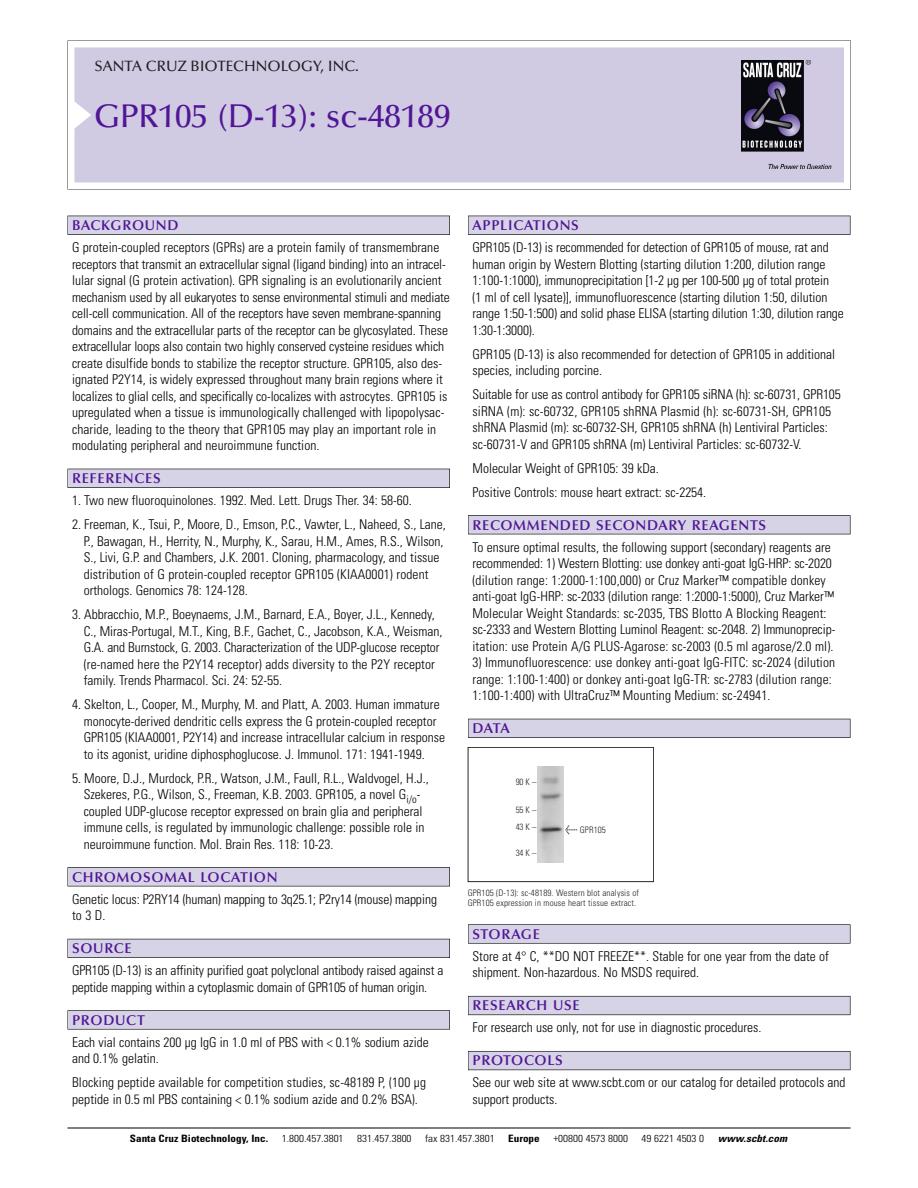
<style>
.page{position:relative;width:918px;height:1188px;background:#fff}
.page>*{position:absolute;margin:0;border:0;box-sizing:border-box;transform-origin:0 0}
.t1{font:500 33px "Optima";color:#511695}
.t2{font:500 15px "Optima";color:#231f20}
.t3{font:600 14.25px "Optima";letter-spacing:.05em;color:#511695}
.t4{font:300 condensed 13.5px/16.5px "Univers";color:#000}
.t5{font:300 condensed 10.2px "Univers";color:#000;scale:1.1 1}
.t6{font:700 condensed 10.2px "Univers";color:#000;scale:1.1 1}
.t7{font:italic 700 condensed 10.2px "Univers";letter-spacing:.005em;color:#000;scale:1.1 1}
.t8{font:9px/10.5px "Univers Condensed Light+OPFIXV";letter-spacing:.015em;color:#272627}
.s1{font-family:"Meta Plus Book Roman+XWQOTK";font-size:10.5px}
</style>
<div class="page">
<svg style="left:68px;top:40px;width:783px;height:149px"></svg>
<div style="left:74px;top:47px;width:770px;height:135px;background:#d1cae3"></div>
<img style="left:741px;top:60px;width:90px;height:108px">
<div style="left:68px;top:216px;width:382px;height:19px;background:#525155"></div>
<div style="left:68px;top:216px;width:381px;height:18px;background:#d7d3e7"></div>
<div style="left:68px;top:469px;width:382px;height:19px;background:#515055"></div>
<div style="left:68px;top:469px;width:381px;height:18px;background:#d7d3e7"></div>
<div style="left:68px;top:867px;width:382px;height:19px;background:#545357"></div>
<div style="left:68px;top:868px;width:381px;height:18px;background:#d7d3e7"></div>
<div style="left:68px;top:939px;width:382px;height:19px;background:#54535a"></div>
<div style="left:68px;top:939px;width:381px;height:18px;background:#d7d3e7"></div>
<svg style="left:68px;top:1010px;width:382px;height:20px"></svg>
<div style="left:68px;top:1011px;width:381px;height:18px;background:#d7d3e7"></div>
<div style="left:468px;top:216px;width:382px;height:19px;background:#525155"></div>
<div style="left:468px;top:216px;width:382px;height:18px;background:#d7d3e7"></div>
<div style="left:468px;top:515px;width:382px;height:19px;background:#525155"></div>
<div style="left:468px;top:516px;width:382px;height:18px;background:#d7d3e7"></div>
<div style="left:468px;top:719px;width:382px;height:19px;background:#525158"></div>
<div style="left:468px;top:719px;width:382px;height:18px;background:#d7d3e7"></div>
<div style="left:468px;top:924px;width:382px;height:20px;background:#666667"></div>
<div style="left:468px;top:925px;width:382px;height:18px;background:#d7d3e7"></div>
<div style="left:468px;top:996px;width:382px;height:19px;background:#66646d"></div>
<div style="left:468px;top:997px;width:382px;height:18px;background:#d7d3e7"></div>
<div style="left:468px;top:1051px;width:382px;height:19px;background:#5b5961"></div>
<div style="left:468px;top:1052px;width:382px;height:18px;background:#d7d3e7"></div>
<hr style="left:68px;top:1128px;width:782px;height:1px;background:#000">
<div style="left:468px;top:747px;width:186px;height:135px;border:1px solid #272627"></div>
<img style="left:538px;top:767px;width:25px;height:95px">
<p class="t2" style="left:94px;top:61px;width:266px">SANTA CRUZ BIOTECHNOLOGY, INC.</p>
<h1 class="t1" style="left:94px;top:103px;width:358px">GPR105 (D-13): sc-48189</h1>
<p class="t3" style="left:72px;top:219px;width:108px">BACKGROUND</p>
<p class="t4" style="left:72px;top:240px;width:379px">G protein-coupled receptors (GPRs) are a protein family of transmembrane receptors that transmit an extracellular signal (ligand binding) into an intracel&shy;lular signal (G protein activation). GPR signaling is an evolutionarily ancient mechanism used by all eukaryotes to sense environmental stimuli and mediate cell-cell communication. All of the receptors have seven membrane-spanning domains and the extracellular parts of the receptor can be glycosylated. These extracellular loops also contain two highly conserved cysteine residues which create disulfide bonds to stabilize the receptor structure. GPR105, also des&shy;ignated P2Y14, is widely expressed throughout many brain regions where it localizes to glial cells, and specifically co-localizes with astrocytes. GPR105 is upregulated when a tissue is immunologically challenged with lipopolysac&shy;charide, leading to the theory that GPR105 may play an important role in modulating peripheral and neuroimmune function.</p>
<p class="t3" style="left:72px;top:473px;width:90px">REFERENCES</p>
<p class="t4" style="left:72px;top:493px;width:341px">1. Two new fluoroquinolones. 1992. Med. Lett. Drugs Ther. 34: 58-60.</p>
<p class="t4" style="left:84px;top:517px;width:364px;text-indent:-12px">2. Freeman, K., Tsui, P., Moore, D., Emson, P.C., Vawter, L., Naheed, S., Lane, P., Bawagan, H., Herrity, N., Murphy, K., Sarau, H.M., Ames, R.S., Wilson, S., Livi, G.P. and Chambers, J.K. 2001. Cloning, pharmacology, and tissue distribution of G protein-coupled receptor GPR105 (KIAA0001) rodent orthologs. Genomics 78: 124-128.</p>
<p class="t4" style="left:84px;top:607px;width:360px;text-indent:-12px">3. Abbracchio, M.P., Boeynaems, J.M., Barnard, E.A., Boyer, J.L., Kennedy, C., Miras-Portugal, M.T., King, B.F., Gachet, C., Jacobson, K.A., Weisman, G.A. and Burnstock, G. 2003. Characterization of the UDP-glucose receptor (re-named here the P2Y14 receptor) adds diversity to the P2Y receptor family. Trends Pharmacol. Sci. 24: 52-55.</p>
<p class="t4" style="left:84px;top:697px;width:363px;text-indent:-12px">4. Skelton, L., Cooper, M., Murphy, M. and Platt, A. 2003. Human immature monocyte-derived dendritic cells express the G protein-coupled receptor GPR105 (KIAA0001, P2Y14) and increase intracellular calcium in response to its agonist, uridine diphosphoglucose. J. Immunol. 171: 1941-1949.</p>
<p class="t4" style="left:84px;top:771px;width:347px;text-indent:-12px">5. Moore, D.J., Murdock, P.R., Watson, J.M., Faull, R.L., Waldvogel, H.J., Szekeres, P.G., Wilson, S., Freeman, K.B. 2003. GPR105, a novel G<sub>i/o&shy;</sub>coupled UDP-glucose receptor expressed on brain glia and peripheral immune cells, is regulated by immunologic challenge: possible role in neuroimmune function. Mol. Brain Res. 118: 10-23.</p>
<p class="t3" style="left:72px;top:871px;width:207px">CHROMOSOMAL LOCATION</p>
<p class="t4" style="left:72px;top:892px;width:367px">Genetic locus: P2RY14 (human) mapping to 3q25.1; P2ry14 (mouse) mapping to 3 D.</p>
<p class="t3" style="left:72px;top:943px;width:61px">SOURCE</p>
<p class="t4" style="left:72px;top:963px;width:373px">GPR105 (D-13) is an affinity purified goat polyclonal antibody raised against a peptide mapping within a cytoplasmic domain of GPR105 of human origin.</p>
<p class="t3" style="left:72px;top:1014px;width:74px">PRODUCT</p>
<p class="t4" style="left:72px;top:1035px;width:358px">Each vial contains 200 µg IgG in 1.0 ml of PBS with &lt; 0.1% sodium azide and 0.1% gelatin.</p>
<p class="t4" style="left:72px;top:1075px;width:356px">Blocking peptide available for competition studies, sc-48189 P, (100 µg peptide in 0.5 ml PBS containing &lt; 0.1% sodium azide and 0.2% BSA).</p>
<p class="t3" style="left:473px;top:219px;width:108px">APPLICATIONS</p>
<p class="t4" style="left:473px;top:240px;width:373px">GPR105 (D-13) is recommended for detection of GPR105 of mouse, rat and human origin by Western Blotting (starting dilution 1:200, dilution range 1:100-1:1000), immunoprecipitation [1-2 µg per 100-500 µg of total protein<br>(1 ml of cell lysate)], immunofluorescence (starting dilution 1:50, dilution range 1:50-1:500) and solid phase ELISA (starting dilution 1:30, dilution range 1:30-1:3000).</p>
<p class="t4" style="left:473px;top:347px;width:364px">GPR105 (D-13) is also recommended for detection of GPR105 in additional species, including porcine.</p>
<p class="t4" style="left:473px;top:387px;width:370px">Suitable for use as control antibody for GPR105 siRNA (h): sc-60731, GPR105 siRNA (m): sc-60732, GPR105 shRNA Plasmid (h): sc-60731-SH, GPR105 shRNA Plasmid (m): sc-60732-SH, GPR105 shRNA (h) Lentiviral Particles: sc-60731-V and GPR105 shRNA (m) Lentiviral Particles: sc-60732-V.</p>
<p class="t4" style="left:473px;top:457px;width:235px;line-height:24px">Molecular Weight of GPR105: 39 kDa.<br>Positive Controls: mouse heart extract: sc-2254.</p>
<p class="t3" style="left:473px;top:519px;width:295px">RECOMMENDED SECONDARY REAGENTS</p>
<p class="t4" style="left:473px;top:540px;width:364px">To ensure optimal results, the following support (secondary) reagents are recommended: 1) Western Blotting: use donkey anti-goat IgG-HRP: sc-2020 (dilution range: 1:2000-1:100,000) or Cruz Marker™ compatible donkey anti-goat IgG-HRP: sc-2033 (dilution range: 1:2000-1:5000), Cruz Marker™ Molecular Weight Standards: sc-2035, TBS Blotto A Blocking Reagent: sc-2333 and Western Blotting Luminol Reagent: sc-2048. 2) Immunoprecip&shy;itation: use Protein A/G PLUS-Agarose: sc-2003 (0.5 ml agarose/2.0 ml).</p>
<p class="t4" style="left:473px;top:655px;width:364px">3) Immunofluorescence: use donkey anti-goat IgG-FITC: sc-2024 (dilution range: 1:100-1:400) or donkey anti-goat IgG-TR: sc-2783 (dilution range:<br>1:100-1:400) with UltraCruz™ Mounting Medium: sc-24941.</p>
<p class="t3" style="left:473px;top:723px;width:39px">DATA</p>
<p class="t8" style="left:516px;top:777px;width:22px">90K–</p>
<p class="t8" style="left:516px;top:801px;width:22px;line-height:17.9px">55K–<br>43K–</p>
<p class="t8" style="left:516px;top:849px;width:22px">34K–</p>
<p class="t8" style="left:565px;top:826px;width:42px"><span class="s1">&lt;</span> GPR105</p>
<p class="t8" style="left:468px;top:888px;width:173px">GPR105 (D-13): sc-48189. Western blot analysis of<br>GPR105 expression in mouse heart tissue extract.</p>
<p class="t3" style="left:473px;top:928px;width:69px">STORAGE</p>
<p class="t4" style="left:473px;top:949px;width:358px">Store at 4° C, **DO NOT FREEZE**. Stable for one year from the date of shipment. Non-hazardous. No MSDS required.</p>
<p class="t3" style="left:473px;top:1000px;width:109px">RESEARCH USE</p>
<p class="t4" style="left:473px;top:1021px;width:290px">For research use only, not for use in diagnostic procedures.</p>
<p class="t3" style="left:473px;top:1055px;width:92px">PROTOCOLS</p>
<p class="t4" style="left:473px;top:1076px;width:375px">See our web site at www.scbt.com or our catalog for detailed protocols and support products.</p>
<p class="t6" style="left:130px;top:1135px;width:127px">Santa Cruz Biotechnology, Inc.</p>
<p class="t5" style="left:282px;top:1135px;width:58px">1.800.457.3801</p>
<p class="t5" style="left:357px;top:1135px;width:51px">831.457.3800</p>
<p class="t5" style="left:425px;top:1135px;width:65px">fax 831.457.3801</p>
<p class="t6" style="left:508px;top:1135px;width:30px">Europe</p>
<p class="t5" style="left:553px;top:1135px;width:69px">+00800 4573 8000</p>
<p class="t5" style="left:642px;top:1135px;width:58px">49 6221 4503 0</p>
<p class="t7" style="left:718px;top:1135px;width:64px">www.scbt.com</p>
</div>
